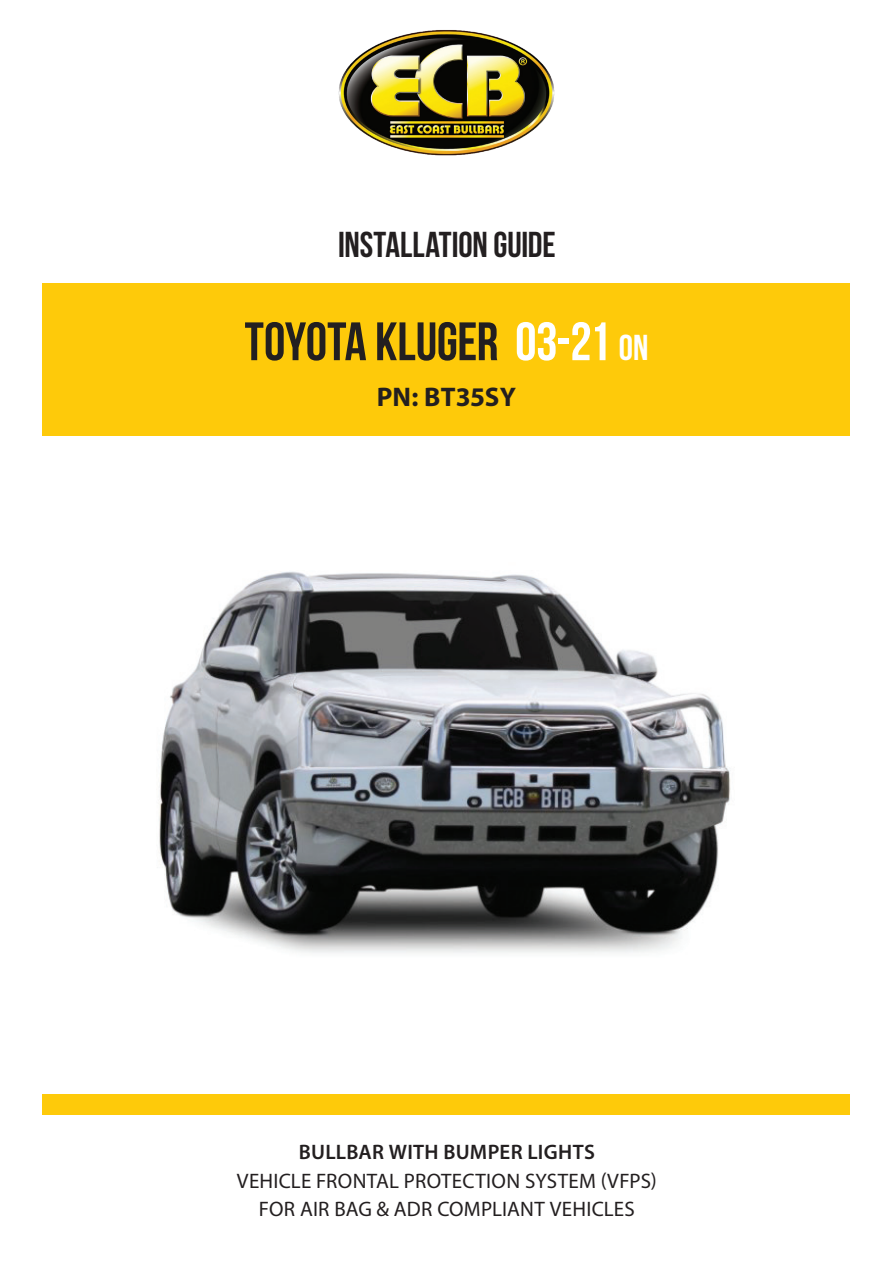
<style>
.page{position:relative;width:893px;height:1263px;background:#fff}
.page>*{position:absolute;margin:0;border:0;box-sizing:border-box;transform-origin:0 0}
.t1{font:700 54px "Bebas Neue";letter-spacing:-.01em;color:#231f20}
.t2{font:700 36px "Bebas Neue";letter-spacing:-.005em;color:#231f20}
.t3{font:700 27px "Myriad Pro";letter-spacing:.005em;color:#231f20}
.t4{font:21px/28.5px "Myriad Pro";letter-spacing:.01em;color:#231f20;text-align:center}
.t5{font:600 21px "Myriad Pro";letter-spacing:.015em;color:#231f20}
.s1{color:#fff}
.s2{font-size:36px;color:#fff}
</style>
<div class="page">
<img style="left:338px;top:30px;width:217px;height:126px">
<div style="left:43px;top:284px;width:807px;height:152px;background:#feca0a"></div>
<div style="left:43px;top:1094px;width:807px;height:20px;background:#feca0a"></div>
<img style="left:159px;top:571px;width:572px;height:382px">
<h2 class="t2" style="left:338px;top:225px;width:219px">INSTALLATION GUIDE</h2>
<h1 class="t1" style="left:245px;top:312px;width:405px">TOYOTA KLUGER <span class="s1">03-21</span> <span class="s2">ON</span></h1>
<p class="t3" style="left:377px;top:379px;width:141px">PN: BT35SY</p>
<p class="t5" style="left:299px;top:1139px;width:298px">BULLBAR WITH BUMPER LIGHTS</p>
<p class="t4" style="left:237px;top:1166px;width:421px">VEHICLE FRONTAL PROTECTION SYSTEM (VFPS)<br>FOR AIR BAG &amp; ADR COMPLIANT VEHICLES</p>
</div>
